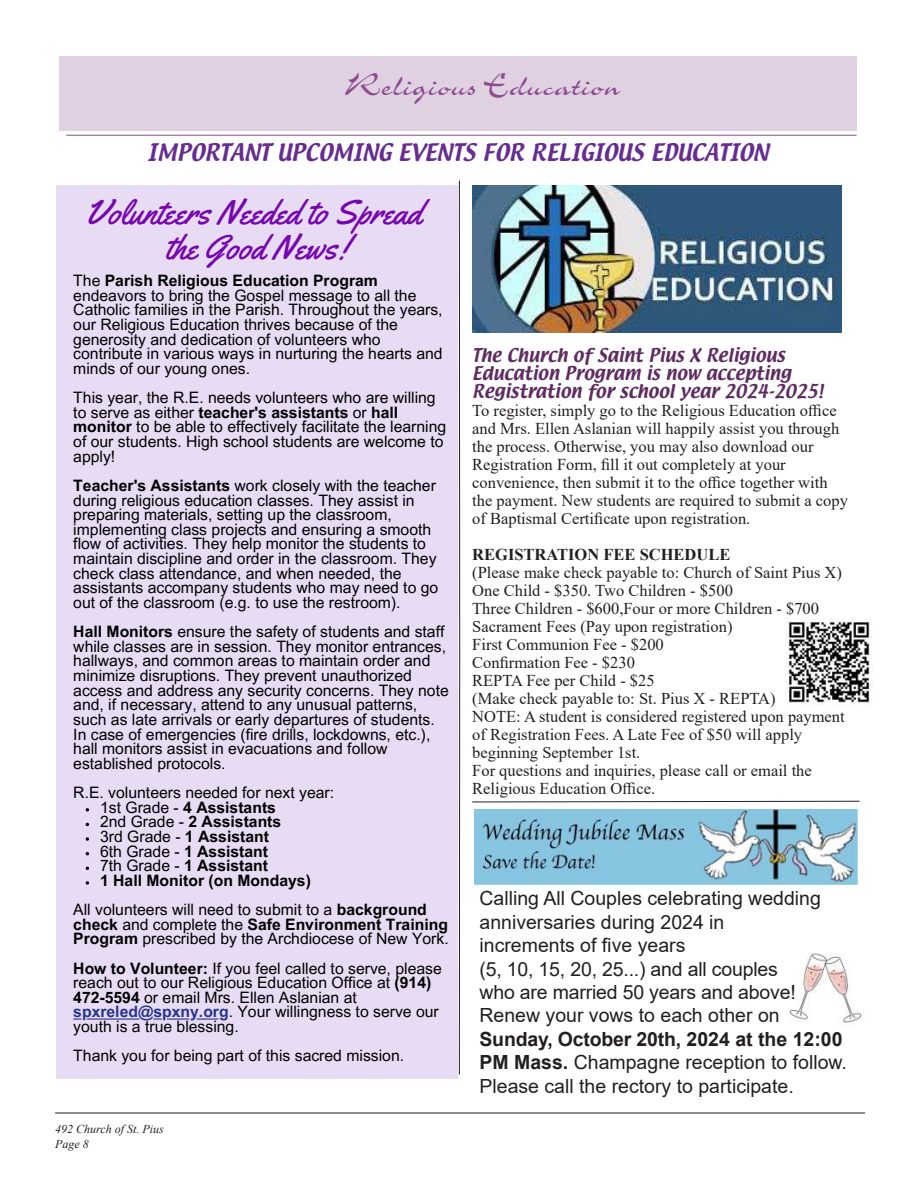
<style>
.page{position:relative;width:918px;height:1188px;background:#fff}
.page>*{position:absolute;margin:0;border:0;box-sizing:border-box;transform-origin:0 0}
.t1{font:36px "Charme";color:#8d4b90}
.t2{font:34.35px/35px "Yellowtail";color:#7606af;text-align:center}
.t3{font:21px "Textile";color:#652d91}
.t4{font:19.5px/23.4px "Arial";color:#231f20}
.t5{font:700 19.5px/23.4px "Arial";letter-spacing:-.01em;color:#231f20}
.t6{font:16.5px/18px "Times New Roman";color:#231f20}
.t7{font:16.5px "Textile";color:#5e2c61}
.t8{font:700 16.5px "Times New Roman";color:#231f20}
.t9{font:15.75px/14.7px "Arial MT Pro";color:#000}
.t10{font:italic 12px/14.4px "Times New Roman";color:#231f20}
.s1{font-weight:700}
.s2{font-weight:700;color:#27348f}
.s3{font-weight:400}
</style>
<div class="page">
<hr style="left:55px;top:1113px;width:810px;height:1px;background:#231f20">
<div style="left:59px;top:57px;width:798px;height:74px;background:#dfd1e2"></div>
<hr style="left:66px;top:135px;width:791px;height:1px;background:#8d4b90">
<hr style="left:459px;top:658px;width:1px;height:417px;background:#231f20">
<svg style="left:472px;top:801px;width:388px;height:2px"></svg>
<hr style="left:459px;top:181px;width:1px;height:477px;background:#231f20">
<div style="left:56px;top:186px;width:402px;height:893px;background:#e8dcf4"></div>
<svg style="left:86px;top:808px;width:3px;height:4px"></svg>
<svg style="left:86px;top:837px;width:3px;height:4px"></svg>
<svg style="left:86px;top:881px;width:3px;height:4px"></svg>
<svg style="left:197px;top:1019px;width:21px;height:1px"></svg>
<svg style="left:154px;top:1019px;width:35px;height:1px"></svg>
<hr style="left:87px;top:1019px;width:52px;height:1px;background:#27348f">
<img style="left:472px;top:186px;width:370px;height:147px">
<img style="left:785px;top:619px;width:87px;height:87px">
<img style="left:474px;top:810px;width:384px;height:74px">
<img style="left:789px;top:953px;width:74px;height:70px">
<p class="t1" style="left:345px;top:68px;width:277px">Religious Education</p>
<p class="t3" style="left:147px;top:138px;width:623px">IMPORTANT UPCOMING EVENTS FOR RELIGIOUS EDUCATION</p>
<p class="t2" style="left:85px;top:195px;width:338px">Volunteers Needed to Spread the Good News!</p>
<p class="t9" style="left:73px;top:274px;width:371px">The <span class="s1">Parish Religious Education Program </span>endeavors to bring the Gospel message to all the Catholic families in the Parish. Throughout the years, our Religious Education thrives because of the generosity and dedication of volunteers who contribute in various ways in nurturing the hearts and minds of our young ones.</p>
<p class="t9" style="left:73px;top:391px;width:374px">This year, the R.E. needs volunteers who are willing to serve as either <span class="s1">teacher's assistants</span> or <span class="s1">hall monitor</span> to be able to effectively facilitate the learning of our students. High school students are welcome to apply!</p>
<p class="t9" style="left:73px;top:479px;width:367px"><span class="s1">Teacher's Assistants</span> work closely with the teacher during religious education classes. They assist in preparing materials, setting up the classroom, implementing class projects and ensuring a smooth flow of activities. They help monitor the students to maintain discipline and order in the classroom. They check class attendance, and when needed, the assistants accompany students who may need to go out of the classroom (e.g. to use the restroom).</p>
<p class="t9" style="left:73px;top:625px;width:377px"><span class="s1">Hall Monitors</span> ensure the safety of students and staff while classes are in session. They monitor entrances, hallways, and common areas to maintain order and minimize disruptions. They prevent unauthorized access and address any security concerns. They note and, if necessary, attend to any unusual patterns, such as late arrivals or early departures of students.<br>In case of emergencies (fire drills, lockdowns, etc.), hall monitors assist in evacuations and follow established protocols.</p>
<p class="t9" style="left:100px;top:786px;width:236px;text-indent:-27px">R.E. volunteers needed for next year:<br>1st Grade - <span class="s1">4 Assistants<br></span>2nd Grade - <span class="s1">2 Assistants<br></span>3rd Grade - <span class="s1">1 Assistant<br></span>6th Grade - <span class="s1">1 Assistant<br></span>7th Grade - <span class="s1">1 Assistant<br>1 Hall Monitor (on Mondays)</span></p>
<p class="t9" style="left:73px;top:903px;width:377px">All volunteers will need to submit to a <span class="s1">background check</span> and complete the <span class="s1">Safe Environment Training<br>Program</span> prescribed by the Archdiocese of New York.</p>
<p class="t9" style="left:73px;top:961px;width:370px"><span class="s1">How to Volunteer:</span> If you feel called to serve, please reach out to our Religious Education Office at <span class="s1">(914)<br>472-5594</span> or email Mrs. Ellen Aslanian at <span class="s2">spxreled@spxny.org</span>. Your willingness to serve our youth is a true blessing.</p>
<p class="t9" style="left:73px;top:1049px;width:332px">Thank you for being part of this sacred mission.</p>
<p class="t10" style="left:55px;top:1122px;width:110px">492 Church of St. Pius<br>Page 8</p>
<p class="t7" style="left:472px;top:344px;width:314px">The Church of Saint Pius X Religious</p>
<p class="t7" style="left:472px;top:362px;width:320px">Education Program is now accepting</p>
<p class="t7" style="left:472px;top:380px;width:353px">Registration for school year 2024-2025!</p>
<p class="t6" style="left:472px;top:401px;width:369px">To register, simply go to the Religious Education office and Mrs. Ellen Aslanian will happily assist you through the process. Otherwise, you may also download our</p>
<p class="t6" style="left:472px;top:455px;width:315px">Registration Form, fill it out completely at your</p>
<p class="t6" style="left:472px;top:473px;width:377px">convenience, then submit it to the office together with the payment. New students are required to submit a copy of Baptismal Certificate upon registration.</p>
<p class="t8" style="left:472px;top:543px;width:260px">REGISTRATION FEE SCHEDULE</p>
<p class="t6" style="left:472px;top:563px;width:371px">(Please make check payable to: Church of Saint Pius X)</p>
<p class="t6" style="left:472px;top:581px;width:262px">One Child - $350. Two Children - $500</p>
<p class="t6" style="left:472px;top:599px;width:348px">Three Children - $600,Four or more Children - $700</p>
<p class="t6" style="left:472px;top:617px;width:262px">Sacrament Fees (Pay upon registration)</p>
<p class="t6" style="left:472px;top:635px;width:193px">First Communion Fee - $200</p>
<p class="t6" style="left:472px;top:653px;width:164px">Confirmation Fee - $230</p>
<p class="t6" style="left:472px;top:671px;width:184px">REPTA Fee per Child - $25</p>
<p class="t6" style="left:472px;top:689px;width:305px">(Make check payable to: St. Pius X - REPTA)</p>
<p class="t6" style="left:472px;top:707px;width:374px">NOTE: A student is considered registered upon payment of Registration Fees. A Late Fee of $50 will apply</p>
<p class="t6" style="left:472px;top:743px;width:170px">beginning September 1st.</p>
<p class="t6" style="left:472px;top:761px;width:341px">For questions and inquiries, please call or email the</p>
<p class="t6" style="left:472px;top:779px;width:185px">Religious Education Office.</p>
<p class="t4" style="left:480px;top:887px;width:343px">Calling All Couples celebrating wedding anniversaries during 2024 in</p>
<p class="t4" style="left:480px;top:933px;width:207px">increments of five years</p>
<p class="t4" style="left:480px;top:957px;width:300px">(5, 10, 15, 20, 25...) and all couples</p>
<p class="t4" style="left:480px;top:980px;width:318px">who are married 50 years and above!</p>
<p class="t4" style="left:480px;top:1004px;width:302px">Renew your vows to each other on</p>
<p class="t5" style="left:480px;top:1027px;width:369px">Sunday, October 20th, 2024 at the 12:00<br>PM Mass. <span class="s3">Champagne reception to follow.</span></p>
<p class="t4" style="left:480px;top:1074px;width:316px">Please call the rectory to participate.</p>
</div>
